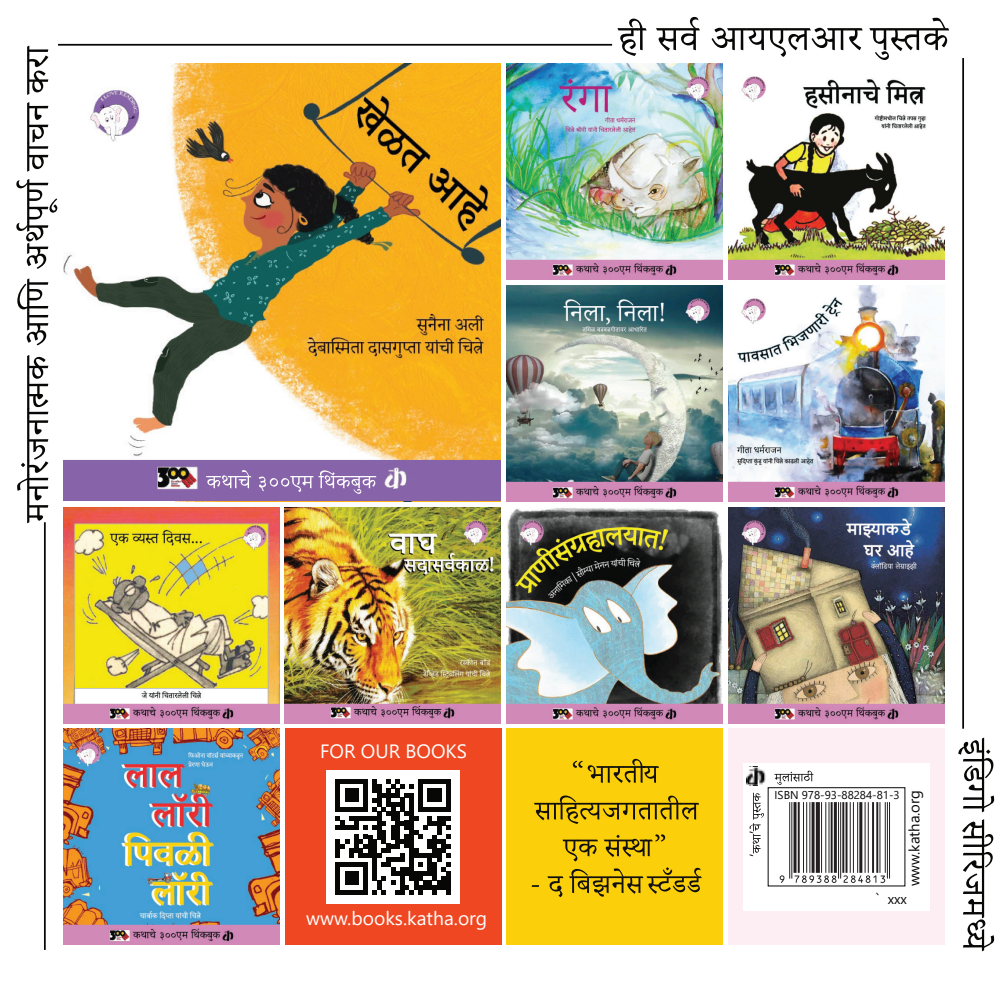
<style>
.page{position:relative;width:1008px;height:1008px;background:#fff}
.page>*{position:absolute;margin:0;border:0;box-sizing:border-box;transform-origin:0 0}
.t1{font:19.25px "Segoe UI";color:#fff}
.t2{font:14.88px "Segoe UI";color:#070706}
.t3{font:14px "Segoe UI";color:#070706}
.t4{font:11.38px "Segoe UI";color:#070706}
.s1{font-size:14.88px}
</style>
<div class="page">
<img style="left:728px;top:76px;width:216px;height:204px">
<img style="left:728px;top:285px;width:216px;height:217px">
<img style="left:285px;top:507px;width:216px;height:216px">
<img style="left:506px;top:508px;width:217px;height:215px">
<img style="left:728px;top:507px;width:216px;height:216px">
<img style="left:506px;top:64px;width:217px;height:216px">
<img style="left:506px;top:285px;width:217px;height:217px">
<img style="left:63px;top:729px;width:216px;height:216px">
<img style="left:63px;top:507px;width:216px;height:216px">
<svg style="left:63px;top:64px;width:438px;height:437px"></svg>
<svg style="left:617px;top:19px;width:30px;height:37px"></svg>
<svg style="left:656px;top:17px;width:44px;height:34px"></svg>
<svg style="left:712px;top:28px;width:151px;height:29px"></svg>
<svg style="left:869px;top:18px;width:80px;height:42px"></svg>
<svg style="left:17px;top:355px;width:31px;height:168px"></svg>
<svg style="left:17px;top:278px;width:31px;height:67px"></svg>
<svg style="left:16px;top:179px;width:41px;height:90px"></svg>
<svg style="left:27px;top:102px;width:21px;height:70px"></svg>
<svg style="left:27px;top:46px;width:21px;height:49px"></svg>
<svg style="left:958px;top:738px;width:36px;height:74px"></svg>
<svg style="left:962px;top:819px;width:32px;height:132px"></svg>
<hr style="left:44px;top:522px;width:2px;height:428px;background:#070706">
<hr style="left:962px;top:58px;width:2px;height:671px;background:#070706">
<hr style="left:58px;top:44px;width:554px;height:2px;background:#070706">
<div style="left:285px;top:729px;width:216px;height:216px;background:#ef4722"></div>
<div style="left:327px;top:770px;width:133px;height:133px;background:#fff"></div>
<svg style="left:336px;top:779px;width:115px;height:115px"></svg>
<div style="left:446px;top:871px;width:5px;height:14px;background:#070706"></div>
<div style="left:446px;top:885px;width:5px;height:9px;background:#070706"></div>
<div style="left:728px;top:729px;width:217px;height:216px;background:#fdeef4"></div>
<div style="left:743px;top:763px;width:187px;height:148px;background:#fff"></div>
<svg style="left:750px;top:793px;width:14px;height:61px"></svg>
<div style="left:768px;top:787px;width:137px;height:99px;border:1px solid #070706"></div>
<svg style="left:746px;top:766px;width:20px;height:20px"></svg>
<svg style="left:774px;top:771px;width:40px;height:14px"></svg>
<hr style="left:791px;top:802px;width:1px;height:77px;background:#231f20">
<hr style="left:789px;top:802px;width:1px;height:77px;background:#231f20">
<hr style="left:794px;top:802px;width:3px;height:71px;background:#231f20">
<hr style="left:798px;top:802px;width:2px;height:71px;background:#231f20">
<hr style="left:809px;top:802px;width:1px;height:71px;background:#231f20">
<hr style="left:806px;top:802px;width:1px;height:71px;background:#231f20">
<hr style="left:803px;top:802px;width:1px;height:71px;background:#231f20">
<hr style="left:812px;top:802px;width:3px;height:71px;background:#231f20">
<svg style="left:816px;top:802px;width:4px;height:71px"></svg>
<hr style="left:829px;top:802px;width:1px;height:71px;background:#231f20">
<hr style="left:825px;top:802px;width:1px;height:71px;background:#231f20">
<hr style="left:821px;top:802px;width:1px;height:71px;background:#231f20">
<hr style="left:831px;top:802px;width:2px;height:71px;background:#231f20">
<hr style="left:834px;top:802px;width:3px;height:71px;background:#231f20">
<hr style="left:840px;top:802px;width:1px;height:77px;background:#231f20">
<hr style="left:838px;top:802px;width:1px;height:77px;background:#231f20">
<hr style="left:846px;top:802px;width:2px;height:71px;background:#231f20">
<hr style="left:842px;top:802px;width:2px;height:71px;background:#231f20">
<hr style="left:857px;top:802px;width:1px;height:71px;background:#231f20">
<hr style="left:853px;top:802px;width:1px;height:71px;background:#231f20">
<hr style="left:850px;top:802px;width:1px;height:71px;background:#231f20">
<hr style="left:859px;top:802px;width:3px;height:71px;background:#231f20">
<hr style="left:868px;top:802px;width:1px;height:71px;background:#231f20">
<hr style="left:865px;top:802px;width:1px;height:71px;background:#231f20">
<hr style="left:876px;top:802px;width:2px;height:71px;background:#231f20">
<hr style="left:872px;top:802px;width:2px;height:71px;background:#231f20">
<hr style="left:889px;top:802px;width:1px;height:77px;background:#231f20">
<hr style="left:887px;top:802px;width:1px;height:77px;background:#231f20">
<hr style="left:885px;top:802px;width:1px;height:71px;background:#231f20">
<hr style="left:880px;top:802px;width:1px;height:71px;background:#231f20">
<svg style="left:780px;top:875px;width:4px;height:8px"></svg>
<svg style="left:795px;top:875px;width:42px;height:8px"></svg>
<svg style="left:843px;top:875px;width:42px;height:8px"></svg>
<div style="left:507px;top:729px;width:216px;height:216px;background:#fccf0b"></div>
<svg style="left:573px;top:759px;width:86px;height:24px"></svg>
<svg style="left:534px;top:796px;width:165px;height:28px"></svg>
<svg style="left:563px;top:840px;width:35px;height:21px"></svg>
<svg style="left:604px;top:834px;width:61px;height:23px"></svg>
<svg style="left:532px;top:885px;width:7px;height:2px"></svg>
<svg style="left:547px;top:876px;width:16px;height:21px"></svg>
<svg style="left:569px;top:867px;width:133px;height:30px"></svg>
<svg style="left:206px;top:470px;width:45px;height:18px"></svg>
<svg style="left:259px;top:470px;width:117px;height:24px;background:#9c7eb8"></svg>
<p class="t1" style="left:320px;top:733px;width:148px">FOR OUR BOOKS</p>
<p class="t1" style="left:306px;top:900px;width:183px">www.books.katha.org</p>
<p class="t2" style="left:741px;top:834px;width:5px;rotate:-90deg">’</p>
<p class="t2" style="left:741px;top:857px;width:5px;rotate:-90deg">‘</p>
<p class="t4" style="left:775px;top:785px;width:127px">ISBN 978-93-88284-81-3</p>
<p class="t2" style="left:900px;top:886px;width:98px;rotate:-90deg">www.katha.org</p>
<p class="t3" style="left:876px;top:885px;width:33px"><span class="s1">`</span> xxx</p>
</div>
